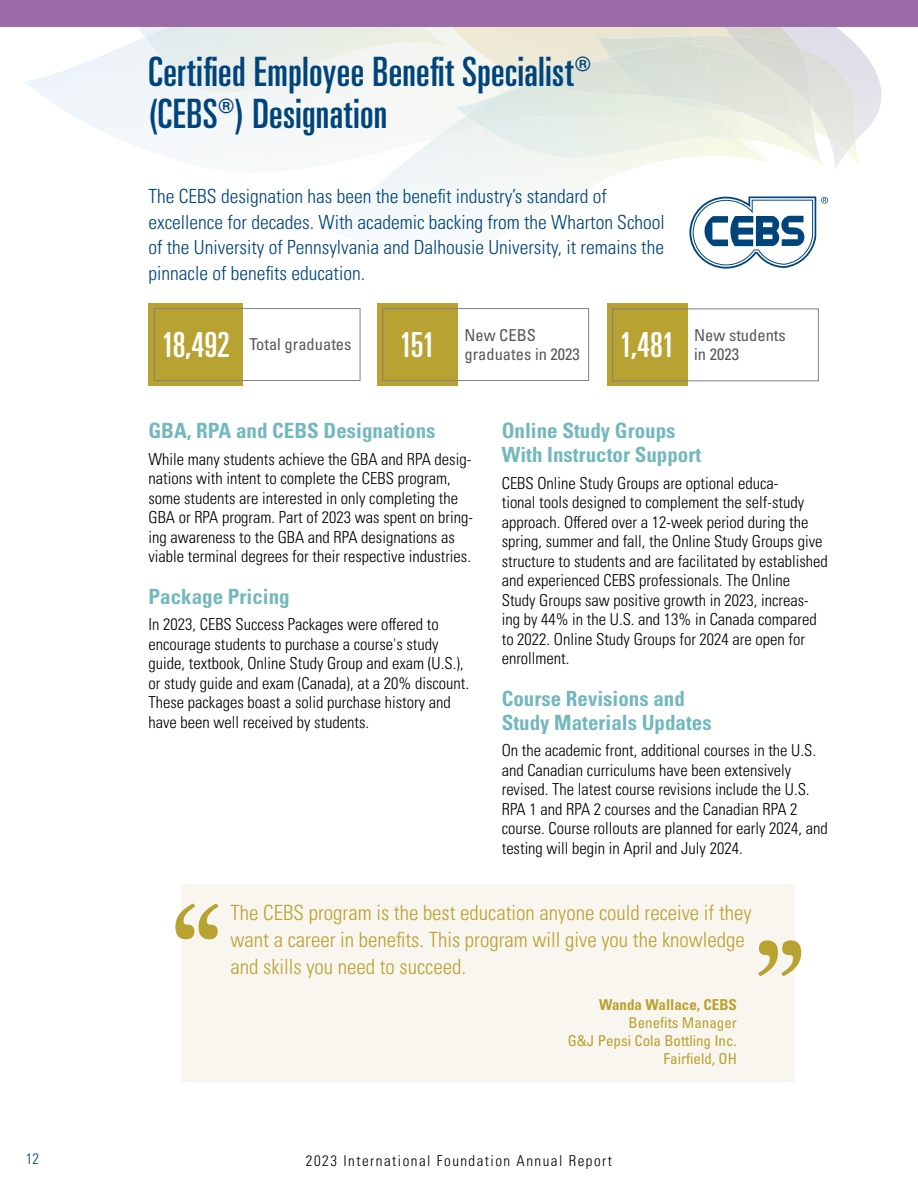
<style>
.page{position:relative;width:918px;height:1188px;background:#fff}
.page>*{position:absolute;margin:0;border:0;box-sizing:border-box;transform-origin:0 0}
.t1{font:40.5px/42px "Univers LT Pro Ult Cond";letter-spacing:.01em;color:#00447c}
.t2{font:34.5px "Univers LT Pro Ult Cond";color:#fff}
.t3{font:300 condensed 21px/27px "Univers LT Pro";color:#b8a231}
.t4{font:700 condensed 21px/24px "Univers LT Pro";color:#72b8bc}
.t5{font:300 condensed 19.5px/25.5px "Univers LT Pro";color:#00447c}
.t6{font:300 condensed 16.5px/19.5px "Univers LT Pro";color:#000}
.t7{font:condensed 16.5px/19.5px "Univers LT Pro";color:#58595b}
.t8{font:condensed 15px/18px "Univers LT Pro";color:#b8a231;text-align:right}
.t9{font:300 condensed 15px "Univers LT Pro";letter-spacing:.1em;color:#000}
.t10{font:700 condensed 15px "Univers LT Pro";color:#b8a231}
.t11{font:300 condensed 15px "Univers LT Pro";color:#00447c}
.s1{font-family:"Univers LT Pro Ult Cond";font-stretch:normal;font-size:34.5px;color:#fff}
</style>
<div class="page">
<div style="left:0;top:0;width:918px;height:27px;background:#9d6ba7"></div>
<svg style="left:24px;top:27px;width:428px;height:125px"></svg>
<img style="left:452px;top:27px;width:235px;height:54px">
<svg style="left:319px;top:127px;width:321px;height:100px"></svg>
<div style="left:434px;top:81px;width:92px;height:82px;background:#eff4f3"></div>
<img style="left:526px;top:62px;width:6px;height:21px">
<img style="left:593px;top:57px;width:18px;height:5px">
<img style="left:456px;top:95px;width:10px;height:20px">
<img style="left:481px;top:138px;width:206px;height:28px">
<img style="left:466px;top:83px;width:221px;height:55px">
<img style="left:532px;top:62px;width:79px;height:34px">
<img style="left:598px;top:36px;width:89px;height:21px">
<svg style="left:687px;top:27px;width:195px;height:142px"></svg>
<img style="left:697px;top:46px;width:101px;height:78px">
<img style="left:611px;top:46px;width:120px;height:63px">
<img style="left:656px;top:96px;width:51px;height:13px">
<img style="left:614px;top:62px;width:85px;height:38px">
<svg style="left:137px;top:27px;width:8px;height:10px"></svg>
<img style="left:145px;top:27px;width:305px;height:100px">
<div style="left:181px;top:885px;width:614px;height:197px;background:#f9f6ef"></div>
<svg style="left:175px;top:903px;width:44px;height:36px"></svg>
<svg style="left:758px;top:940px;width:43px;height:36px"></svg>
<svg style="left:689px;top:196px;width:139px;height:73px"></svg>
<div style="left:148px;top:303px;width:95px;height:83px;background:#b8a231"></div>
<div style="left:154px;top:308px;width:206px;height:73px;border:1px solid #808285"></div>
<div style="left:377px;top:303px;width:81px;height:83px;background:#b8a231"></div>
<div style="left:382px;top:308px;width:207px;height:73px;border:1px solid #808285"></div>
<div style="left:607px;top:303px;width:80px;height:83px;background:#b8a231"></div>
<div style="left:612px;top:309px;width:207px;height:72px;border:1px solid #808285"></div>
<h1 class="t1" style="left:148px;top:48px;width:444px">Certified Employee Benefit Specialist® (CEBS®) Designation</h1>
<p class="t5" style="left:148px;top:182px;width:518px">The CEBS designation has been the benefit industry’s standard of excellence for decades. With academic backing from the Wharton School of the University of Pennsylvania and Dalhousie University, it remains the pinnacle of benefits education.</p>
<p class="t7" style="left:161px;top:334px;width:192px"><span class="s1">18,492</span> Total graduates</p>
<h2 class="t2" style="left:400px;top:321px;width:37px">151</h2>
<p class="t7" style="left:464px;top:325px;width:212px">New CEBS<br>graduates in 2023 <sup>1,481</sup></p>
<p class="t7" style="left:694px;top:325px;width:93px">New students in 2023</p>
<p class="t4" style="left:148px;top:418px;width:289px">GBA, RPA and CEBS Designations</p>
<p class="t6" style="left:148px;top:448px;width:326px">While many students achieve the GBA and RPA desig&shy;nations with intent to complete the CEBS program, some students are interested in only completing the GBA or RPA program. Part of 2023 was spent on bring&shy;ing awareness to the GBA and RPA designations as viable terminal degrees for their respective industries.</p>
<p class="t4" style="left:148px;top:584px;width:143px">Package Pricing</p>
<p class="t6" style="left:148px;top:614px;width:322px">In 2023, CEBS Success Packages were offered to encourage students to purchase a course's study guide, textbook, Online Study Group and exam (U.S.), or study guide and exam (Canada), at a 20% discount.<br>These packages boast a solid purchase history and have been well received by students.</p>
<p class="t4" style="left:502px;top:418px;width:201px">Online Study Groups<br>With Instructor Support</p>
<p class="t6" style="left:502px;top:472px;width:328px">CEBS Online Study Groups are optional educa-<br>tional tools designed to complement the self-study approach. Offered over a 12-week period during the spring, summer and fall, the Online Study Groups give structure to students and are facilitated by established and experienced CEBS professionals. The Online Study Groups saw positive growth in 2023, increas&shy;ing by 44% in the U.S. and 13% in Canada compared to 2022. Online Study Groups for 2024 are open for enrollment.</p>
<p class="t4" style="left:502px;top:686px;width:211px">Course Revisions and<br>Study Materials Updates</p>
<p class="t6" style="left:502px;top:740px;width:328px">On the academic front, additional courses in the U.S. and Canadian curriculums have been extensively revised. The latest course revisions include the U.S.<br>RPA 1 and RPA 2 courses and the Canadian RPA 2 course. Course rollouts are planned for early 2024, and testing will begin in April and July 2024.</p>
<p class="t3" style="left:231px;top:898px;width:523px">The CEBS program is the best education anyone could receive if they want a career in benefits. This program will give you the knowledge and skills you need to succeed.</p>
<p class="t10" style="left:599px;top:996px;width:139px">Wanda Wallace, CEBS</p>
<p class="t8" style="left:568px;top:1014px;width:171px">Benefits Manager<br>G&amp;J Pepsi Cola Bottling Inc.<br>Fairfield, OH</p>
<p class="t11" style="left:26px;top:1149px;width:15px">12</p>
<p class="t9" style="left:306px;top:1151px;width:308px">2023 International Foundation Annual Report</p>
</div>
